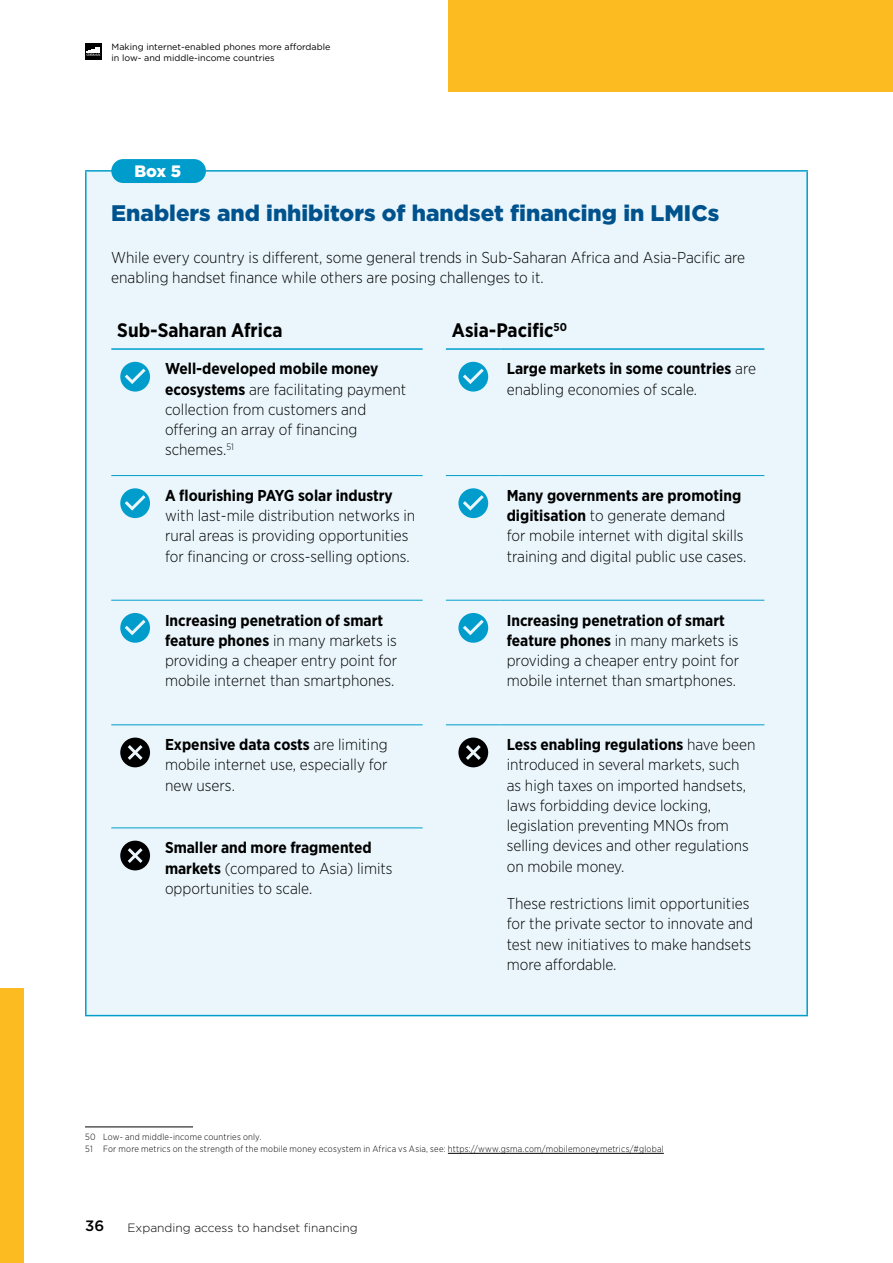
<style>
.page{position:relative;width:893px;height:1263px;background:#fff}
.page>*{position:absolute;margin:0;border:0;box-sizing:border-box;transform-origin:0 0}
.t1{font:900 22.5px "Gotham Pro";color:#00528d}
.t2{font:700 19.5px "Gotham Narrow";color:#000}
.t3{font:900 16.5px "Gotham Pro";color:#fff}
.t4{font:300 15.75px/20.2px "Gotham Narrow";color:#000}
.t5{font:700 15.75px "Gotham Narrow";color:#000}
.t6{font:500 15px "Gotham";color:#000}
.t7{font:300 12px "Gotham";color:#000}
.t8{font:300 9px/12.8px "Gotham Narrow";letter-spacing:.02em;color:#000}
.t9{font:9px/10.5px "Gotham";color:#000}
.s1{font-weight:700}
</style>
<div class="page">
<div style="left:86px;top:171px;width:721px;height:844px;background:#eaf6fc"></div>
<hr style="left:85px;top:170px;width:723px;height:2px;background:#009dcc">
<hr style="left:85px;top:172px;width:2px;height:843px;background:#009dcc">
<hr style="left:806px;top:172px;width:2px;height:843px;background:#009dcc">
<hr style="left:85px;top:1015px;width:723px;height:1px;background:#009dcc">
<hr style="left:111px;top:475px;width:48px;height:1px;background:#009dcc">
<hr style="left:159px;top:475px;width:264px;height:1px;background:#009dcc">
<hr style="left:446px;top:475px;width:55px;height:1px;background:#009dcc">
<hr style="left:501px;top:475px;width:263px;height:1px;background:#009dcc">
<hr style="left:111px;top:600px;width:48px;height:1px;background:#009dcc">
<hr style="left:159px;top:600px;width:264px;height:1px;background:#009dcc">
<hr style="left:446px;top:600px;width:55px;height:1px;background:#009dcc">
<hr style="left:501px;top:600px;width:263px;height:1px;background:#009dcc">
<hr style="left:111px;top:724px;width:48px;height:1px;background:#009dcc">
<hr style="left:159px;top:724px;width:264px;height:1px;background:#009dcc">
<hr style="left:446px;top:724px;width:55px;height:1px;background:#009dcc">
<hr style="left:501px;top:724px;width:263px;height:1px;background:#009dcc">
<hr style="left:111px;top:827px;width:48px;height:1px;background:#009dcc">
<hr style="left:159px;top:827px;width:264px;height:1px;background:#009dcc">
<hr style="left:111px;top:348px;width:48px;height:2px;background:#009dcc">
<hr style="left:159px;top:348px;width:264px;height:2px;background:#009dcc">
<hr style="left:446px;top:348px;width:55px;height:2px;background:#009dcc">
<hr style="left:501px;top:348px;width:263px;height:2px;background:#009dcc">
<svg style="left:120px;top:362px;width:30px;height:30px"></svg>
<svg style="left:458px;top:362px;width:30px;height:30px"></svg>
<svg style="left:120px;top:488px;width:30px;height:30px"></svg>
<svg style="left:458px;top:488px;width:30px;height:30px"></svg>
<svg style="left:120px;top:613px;width:30px;height:30px"></svg>
<svg style="left:458px;top:613px;width:30px;height:30px"></svg>
<svg style="left:120px;top:737px;width:30px;height:30px"></svg>
<svg style="left:458px;top:737px;width:30px;height:30px"></svg>
<svg style="left:120px;top:841px;width:30px;height:29px"></svg>
<hr style="left:85px;top:1127px;width:108px;height:1px;background:#000">
<hr style="left:448px;top:1153px;width:216px;height:1px;background:#000">
<div style="left:111px;top:159px;width:95px;height:24px;background:#009dcc;border-radius:12px"></div>
<div style="left:449px;top:0;width:444px;height:92px;background:#fbbb21"></div>
<div style="left:0;top:989px;width:24px;height:274px;background:#fbbb21"></div>
<div style="left:85px;top:43px;width:17px;height:17px;background:#000"></div>
<svg style="left:87px;top:47px;width:14px;height:9px"></svg>
<p class="t9" style="left:112px;top:42px;width:220px">Making internet-enabled phones more affordable in low- and middle-income countries</p>
<p class="t3" style="left:134px;top:162px;width:48px">Box 5</p>
<h1 class="t1" style="left:111px;top:200px;width:609px">Enablers and inhibitors of handset financing in LMICs</h1>
<p class="t4" style="left:111px;top:247px;width:635px">While every country is different, some general trends in Sub-Saharan Africa and Asia-Pacific are enabling handset finance while others are posing challenges to it.</p>
<p class="t2" style="left:117px;top:318px;width:167px">Sub-Saharan Africa</p>
<p class="t2" style="left:452px;top:318px;width:117px">Asia-Pacific<sup>50</sup></p>
<p class="t4" style="left:165px;top:358px;width:243px"><span class="s1">Well-developed mobile money ecosystems</span> are facilitating payment collection from customers and offering an array of financing schemes.<sup>51</sup></p>
<p class="t4" style="left:507px;top:358px;width:251px"><span class="s1">Large markets in some countries</span> are enabling economies of scale.</p>
<p class="t5" style="left:165px;top:485px;width:229px">A flourishing PAYG solar industry</p>
<p class="t4" style="left:165px;top:505px;width:252px">with last-mile distribution networks in rural areas is providing opportunities for financing or cross-selling options.</p>
<p class="t4" style="left:507px;top:485px;width:241px"><span class="s1">Many governments are promoting digitisation</span> to generate demand for mobile internet with digital skills training and digital public use cases.</p>
<p class="t4" style="left:165px;top:609px;width:234px"><span class="s1">Increasing penetration of smart feature phones</span> in many markets is providing a cheaper entry point for mobile internet than smartphones.</p>
<p class="t4" style="left:507px;top:609px;width:234px"><span class="s1">Increasing penetration of smart feature phones</span> in many markets is providing a cheaper entry point for mobile internet than smartphones.</p>
<p class="t4" style="left:165px;top:734px;width:224px;text-align:justify"><span class="s1">Expensive data costs</span> are limiting mobile internet use, especially for new users.</p>
<p class="t4" style="left:507px;top:734px;width:250px"><span class="s1">Less enabling regulations</span> have been introduced in several markets, such as high taxes on imported handsets, laws forbidding device locking, legislation preventing MNOs from selling devices and other regulations on mobile money.</p>
<p class="t4" style="left:507px;top:893px;width:248px">These restrictions limit opportunities for the private sector to innovate and test new initiatives to make handsets more affordable.</p>
<p class="t4" style="left:165px;top:837px;width:229px"><span class="s1">Smaller and more fragmented markets</span> (compared to Asia) limits opportunities to scale.</p>
<p class="t8" style="left:85px;top:1130px;width:580px">50 Low- and middle-income countries only.<br>51 For more metrics on the strength of the mobile money ecosystem in Africa vs Asia, see: https://www.gsma.com/mobilemoneymetrics/#global</p>
<p class="t6" style="left:85px;top:1216px;width:21px">36</p>
<p class="t7" style="left:128px;top:1220px;width:232px">Expanding access to handset financing</p>
</div>
